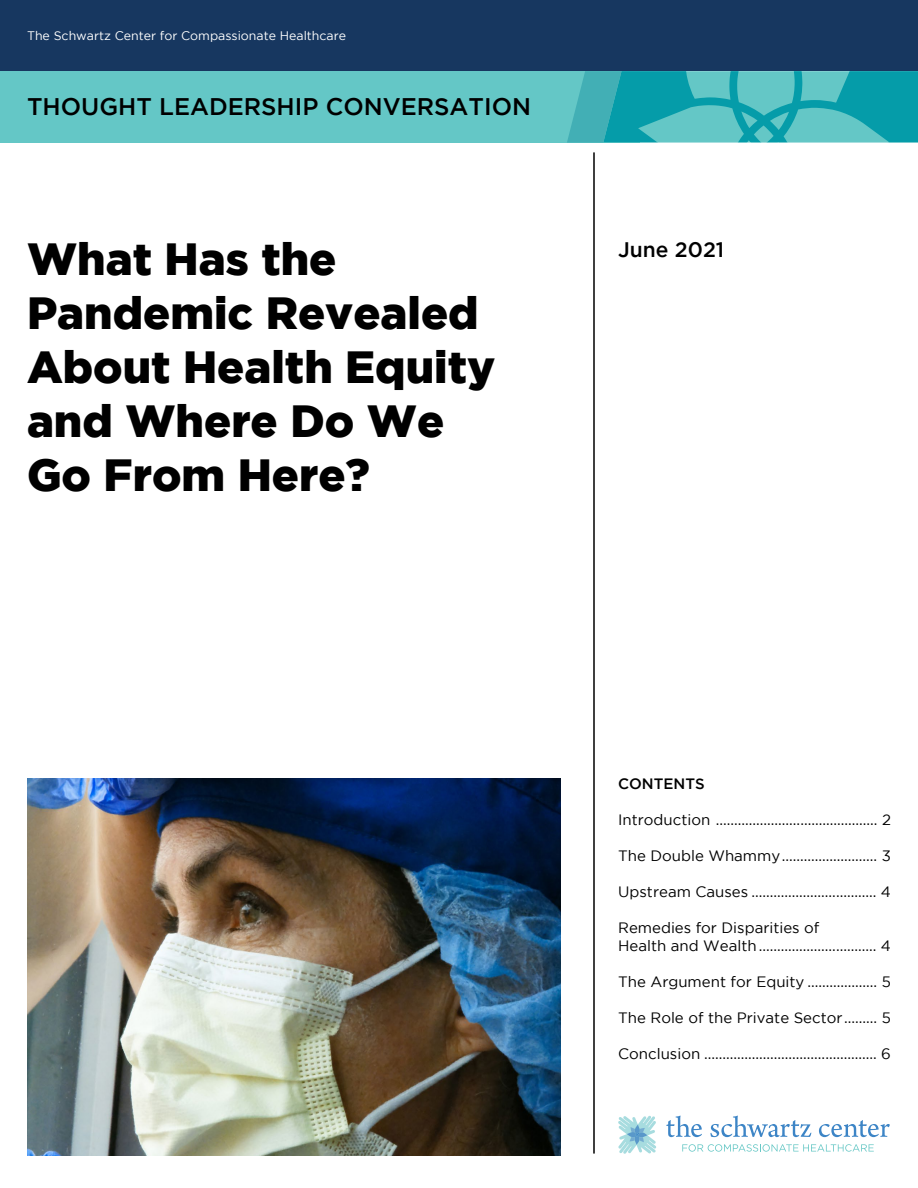
<style>
.page{position:relative;width:918px;height:1188px;background:#fff}
.page>*{position:absolute;margin:0;border:0;box-sizing:border-box;transform-origin:0 0}
.t1{font:900 45px/54px "Gotham";color:#000}
.t2{font:500 24px "Gotham";color:#000}
.t3{font:500 21px "Gotham";color:#000}
.t4{font:15px/18px "Gotham";color:#000}
.t5{font:500 15px "Gotham";color:#000}
.t6{font:12.45px "Gotham";color:#fff}
</style>
<div class="page">
<svg style="left:618px;top:1116px;width:38px;height:38px"></svg>
<svg style="left:682px;top:1144px;width:192px;height:8px"></svg>
<svg style="left:710px;top:1116px;width:101px;height:21px"></svg>
<svg style="left:666px;top:1116px;width:36px;height:21px"></svg>
<svg style="left:819px;top:1120px;width:71px;height:17px"></svg>
<hr style="left:593px;top:152px;width:2px;height:1002px;background:#000">
<div style="left:0;top:0;width:918px;height:71px;background:#173760"></div>
<div style="left:0;top:71px;width:639px;height:72px;background:#64c7c6"></div>
<svg style="left:567px;top:71px;width:351px;height:72px;background:#36b1b7"></svg>
<img style="left:27px;top:778px;width:534px;height:378px">
<p class="t6" style="left:27px;top:28px;width:321px">The Schwartz Center for Compassionate Healthcare</p>
<h2 class="t2" style="left:27px;top:93px;width:506px">THOUGHT LEADERSHIP CONVERSATION</h2>
<h1 class="t1" style="left:27px;top:231px;width:470px">What Has the<br>Pandemic Revealed<br>About Health Equity and Where Do We<br>Go From Here?</h1>
<h3 class="t3" style="left:618px;top:238px;width:108px">June 2021</h3>
<p class="t5" style="left:618px;top:775px;width:88px">CONTENTS</p>
<p class="t4" style="left:618px;top:811px;width:274px">Introduction ............................................ 2</p>
<p class="t4" style="left:618px;top:847px;width:274px">The Double Whammy.......................... 3</p>
<p class="t4" style="left:618px;top:883px;width:274px">Upstream Causes .................................. 4</p>
<p class="t4" style="left:618px;top:919px;width:274px">Remedies for Disparities of<br>Health and Wealth................................ 4</p>
<p class="t4" style="left:618px;top:973px;width:274px">The Argument for Equity ................... 5</p>
<p class="t4" style="left:618px;top:1009px;width:274px">The Role of the Private Sector......... 5</p>
<p class="t4" style="left:618px;top:1045px;width:274px">Conclusion ............................................... 6</p>
</div>
